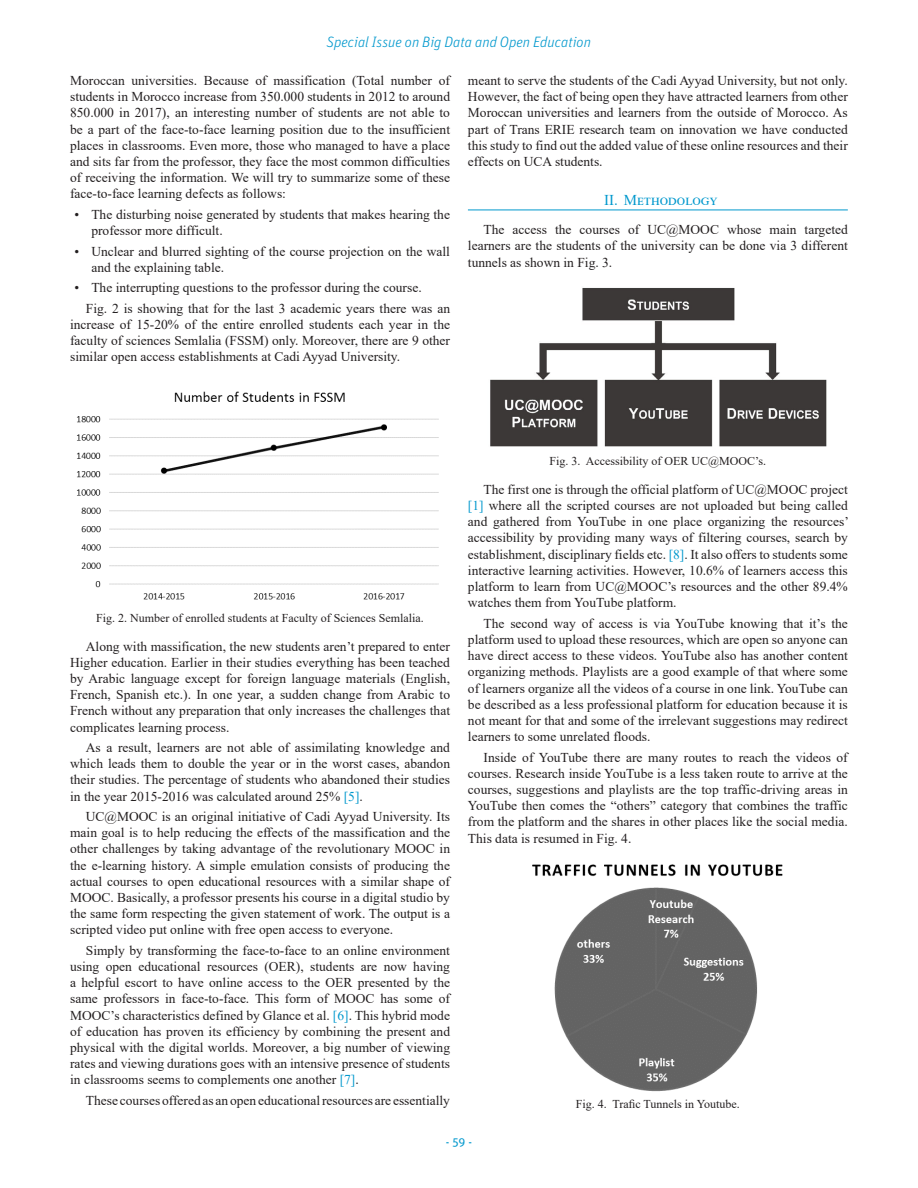
<style>
.page{position:relative;width:918px;height:1188px;background:#fff}
.page>*{position:absolute;margin:0;border:0;box-sizing:border-box;transform-origin:0 0}
.t1{font:italic 300 15px "Unit OT";color:#0098cd}
.t2{font:15px "Times New Roman";color:#0098cd}
.Texto{font:13.5px/16.2px "Times New Roman";color:#231f20;text-align:justify}
.PieObjetos_-_Centrad{font:12px "Times New Roman";color:#231f20}
.t3{font:12px "Unit OT";color:#0098cd}
.s1{color:#0098cd}
</style>
<div class="page">
<img style="left:77px;top:391px;width:362px;height:209px">
<hr style="left:468px;top:210px;width:380px;height:1px;background:#0098cd">
<img style="left:490px;top:288px;width:337px;height:159px">
<img style="left:532px;top:864px;width:251px;height:227px">
<p class="t1" style="left:327px;top:33px;width:266px">Special Issue on Big Data and Open Education</p>
<p class="Texto" style="left:70px;top:72px;width:381px">Moroccan universities. Because of massification (Total number of students in Morocco increase from 350.000 students in 2012 to around 850.000 in 2017), an interesting number of students are not able to be a part of the face-to-face learning position due to the insufficient places in classrooms. Even more, those who managed to have a place and sits far from the professor, they face the most common difficulties of receiving the information. We will try to summarize some of these face-to-face learning defects as follows:</p>
<p class="Texto" style="left:91px;top:206px;width:360px;text-indent:-17px">• The disturbing noise generated by students that makes hearing the professor more difficult.</p>
<p class="Texto" style="left:91px;top:243px;width:360px;text-indent:-17px">• Unclear and blurred sighting of the course projection on the wall and the explaining table.</p>
<p class="Texto" style="left:74px;top:279px;width:349px">• The interrupting questions to the professor during the course.</p>
<p class="Texto" style="left:70px;top:300px;width:381px;text-indent:16px">Fig. 2 is showing that for the last 3 academic years there was an increase of 15-20% of the entire enrolled students each year in the faculty of sciences Semlalia (FSSM) only. Moreover, there are 9 other similar open access establishments at Cadi Ayyad University.</p>
<p class="Texto" style="left:468px;top:72px;width:381px">meant to serve the students of the Cadi Ayyad University, but not only.<br>However, the fact of being open they have attracted learners from other Moroccan universities and learners from the outside of Morocco. As part of Trans ERIE research team on innovation we have conducted this study to find out the added value of these online resources and their effects on UCA students.</p>
<p class="t2" style="left:604px;top:190px;width:115px">II. Methodology</p>
<p class="Texto" style="left:468px;top:221px;width:381px;text-indent:16px">The access the courses of UC@MOOC whose main targeted learners are the students of the university can be done via 3 different tunnels as shown in Fig. 3.</p>
<p class="PieObjetos_-_Centrad" style="left:96px;top:609px;width:329px">Fig. 2. Number of enrolled students at Faculty of Sciences Semlalia.</p>
<p class="Texto" style="left:70px;top:637px;width:381px;text-indent:16px">Along with massification, the new students aren’t prepared to enter Higher education. Earlier in their studies everything has been teached by Arabic language except for foreign language materials (English, French, Spanish etc.). In one year, a sudden change from Arabic to French without any preparation that only increases the challenges that complicates learning process.</p>
<p class="Texto" style="left:70px;top:739px;width:381px;text-indent:16px">As a result, learners are not able of assimilating knowledge and which leads them to double the year or in the worst cases, abandon their studies. The percentage of students who abandoned their studies in the year 2015-2016 was calculated around 25% <span class="s1">[5]</span>.</p>
<p class="Texto" style="left:70px;top:808px;width:381px;text-indent:16px">UC@MOOC is an original initiative of Cadi Ayyad University. Its main goal is to help reducing the effects of the massification and the other challenges by taking advantage of the revolutionary MOOC in the e-learning history. A simple emulation consists of producing the actual courses to open educational resources with a similar shape of MOOC. Basically, a professor presents his course in a digital studio by the same form respecting the given statement of work. The output is a scripted video put online with free open access to everyone.</p>
<p class="Texto" style="left:70px;top:942px;width:381px;text-indent:16px">Simply by transforming the face-to-face to an online environment using open educational resources (OER), students are now having a helpful escort to have online access to the OER presented by the same professors in face-to-face. This form of MOOC has some of MOOC’s characteristics defined by Glance et al. <span class="s1">[6]</span>. This hybrid mode of education has proven its efficiency by combining the present and physical with the digital worlds. Moreover, a big number of viewing rates and viewing durations goes with an intensive presence of students in classrooms seems to complements one another <span class="s1">[7]</span>.</p>
<p class="Texto" style="left:86px;top:1092px;width:366px">These courses offered as an open educational resources are essentially</p>
<p class="PieObjetos_-_Centrad" style="left:550px;top:452px;width:218px">Fig. 3. Accessibility of OER UC@MOOC’s.</p>
<p class="Texto" style="left:468px;top:481px;width:382px;text-indent:16px">The first one is through the official platform of UC@MOOC project <span class="s1">[1]</span> where all the scripted courses are not uploaded but being called and gathered from YouTube in one place organizing the resources’ accessibility by providing many ways of filtering courses, search by establishment, disciplinary fields etc. <span class="s1">[8]</span>. It also offers to students some interactive learning activities. However, 10.6% of learners access this platform to learn from UC@MOOC’s resources and the other 89.4% watches them from YouTube platform.</p>
<p class="Texto" style="left:468px;top:615px;width:381px;text-indent:16px">The second way of access is via YouTube knowing that it’s the platform used to upload these resources, which are open so anyone can have direct access to these videos. YouTube also has another content organizing methods. Playlists are a good example of that where some of learners organize all the videos of a course in one link. YouTube can be described as a less professional platform for education because it is not meant for that and some of the irrelevant suggestions may redirect learners to some unrelated floods.</p>
<p class="Texto" style="left:468px;top:749px;width:381px;text-indent:16px">Inside of YouTube there are many routes to reach the videos of courses. Research inside YouTube is a less taken route to arrive at the courses, suggestions and playlists are the top traffic-driving areas in YouTube then comes the “others” category that combines the traffic from the platform and the shares in other places like the social media.<br>This data is resumed in Fig. 4.</p>
<p class="PieObjetos_-_Centrad" style="left:576px;top:1096px;width:166px">Fig. 4. Trafic Tunnels in Youtube.</p>
<p class="t3" style="left:446px;top:1135px;width:28px">- 59 -</p>
</div>
